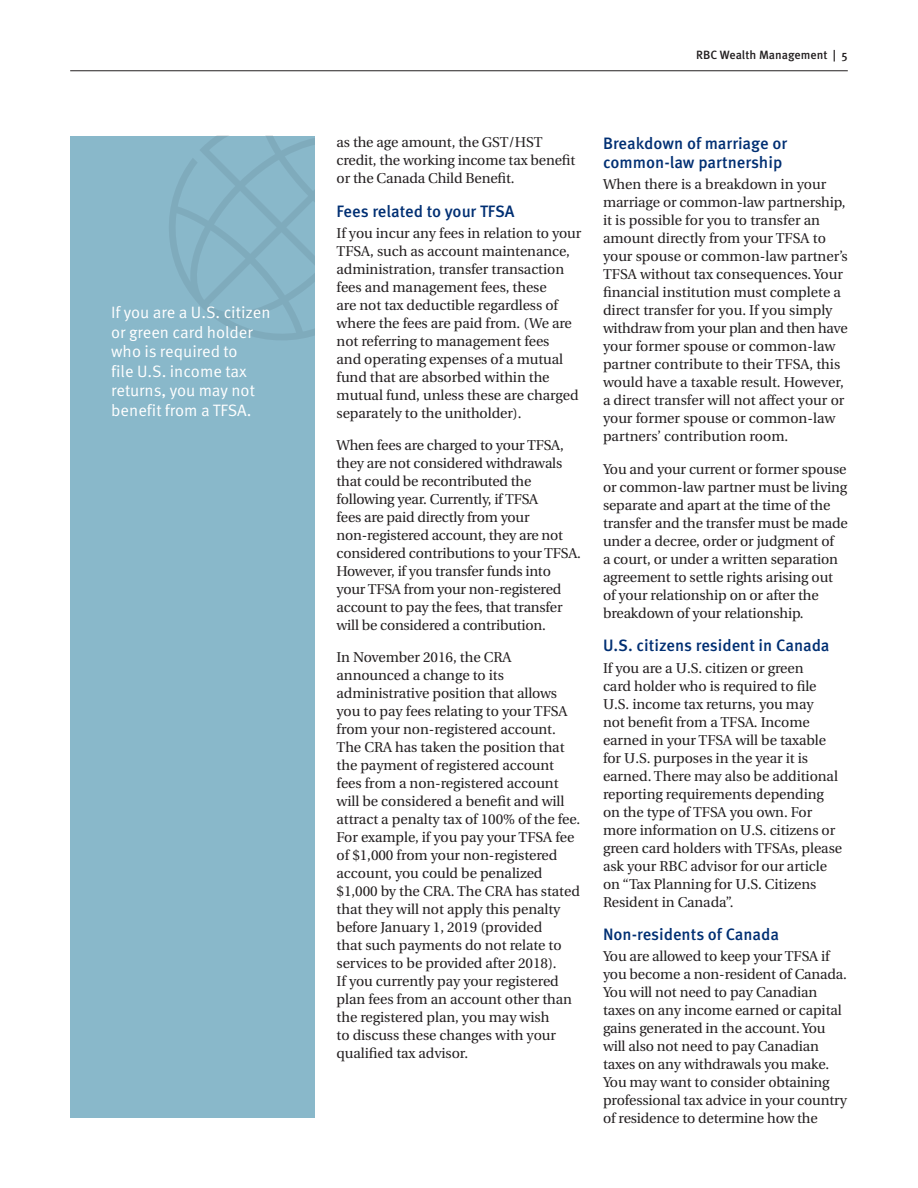
<style>
.page{position:relative;width:918px;height:1188px;background:#fff}
.page>*{position:absolute;margin:0;border:0;box-sizing:border-box;transform-origin:0 0}
._4-Text_Headline{font:500 16.5px/19.5px "Meta OT";color:#002f73}
._8a_-_callout_white{font:16.5px/19.5px "Meta OT Norm";color:#fff}
._5-Body_Copy{font:14.25px/18px "Utopia";letter-spacing:-.005em;color:#231f20}
.t1{font:500 12px "Meta OT";color:#231f20}
</style>
<div class="page">
<hr style="left:70px;top:71px;width:778px;height:1px;background:#231f20">
<div style="left:70px;top:136px;width:245px;height:982px;background:#89b8ca"></div>
<svg style="left:169px;top:135px;width:146px;height:205px"></svg>
<p class="_8a_-_callout_white" style="left:111px;top:303px;width:161px">If you are a U.S. citizen or green card holder who is required to<br>file U.S. income tax returns, you may not benefit from a TFSA.</p>
<p class="t1" style="left:696px;top:47px;width:153px">RBC Wealth Management | 5</p>
<p class="_5-Body_Copy" style="left:337px;top:133px;width:240px">as the age amount, the GST/HST credit, the working income tax benefit or the Canada Child Benefit.</p>
<p class="_4-Text_Headline" style="left:337px;top:201px;width:179px">Fees related to your TFSA</p>
<p class="_5-Body_Copy" style="left:337px;top:224px;width:246px">If you incur any fees in relation to your TFSA, such as account maintenance, administration, transfer transaction fees and management fees, these<br>are not tax deductible regardless of where the fees are paid from. (We are not referring to management fees<br>and operating expenses of a mutual fund that are absorbed within the mutual fund, unless these are charged separately to the unitholder).</p>
<p class="_5-Body_Copy" style="left:337px;top:436px;width:246px">When fees are charged to your TFSA, they are not considered withdrawals that could be recontributed the following year. Currently, if TFSA<br>fees are paid directly from your non-registered account, they are not considered contributions to your TFSA.<br>However, if you transfer funds into your TFSA from your non-registered account to pay the fees, that transfer will be considered a contribution.</p>
<p class="_5-Body_Copy" style="left:337px;top:649px;width:245px">In November 2016, the CRA announced a change to its administrative position that allows you to pay fees relating to your TFSA from your non-registered account.<br>The CRA has taken the position that the payment of registered account fees from a non-registered account will be considered a benefit and will attract a penalty tax of 100% of the fee.<br>For example, if you pay your TFSA fee of $1,000 from your non-registered account, you could be penalized $1,000 by the CRA. The CRA has stated that they will not apply this penalty before January 1, 2019 (provided<br>that such payments do not relate to services to be provided after 2018).<br>If you currently pay your registered plan fees from an account other than the registered plan, you may wish<br>to discuss these changes with your qualified tax advisor.</p>
<p class="_4-Text_Headline" style="left:603px;top:133px;width:186px">Breakdown of marriage or common-law partnership</p>
<p class="_5-Body_Copy" style="left:603px;top:176px;width:246px">When there is a breakdown in your marriage or common-law partnership, it is possible for you to transfer an amount directly from your TFSA to your spouse or common-law partner’s TFSA without tax consequences. Your financial institution must complete a direct transfer for you. If you simply withdraw from your plan and then have your former spouse or common-law partner contribute to their TFSA, this would have a taxable result. However, a direct transfer will not affect your or your former spouse or common-law partners’ contribution room.</p>
<p class="_5-Body_Copy" style="left:603px;top:460px;width:246px">You and your current or former spouse or common-law partner must be living separate and apart at the time of the transfer and the transfer must be made under a decree, order or judgment of<br>a court, or under a written separation agreement to settle rights arising out of your relationship on or after the breakdown of your relationship.</p>
<p class="_4-Text_Headline" style="left:603px;top:636px;width:228px">U.S. citizens resident in Canada</p>
<p class="_5-Body_Copy" style="left:603px;top:659px;width:241px">If you are a U.S. citizen or green<br>card holder who is required to file U.S. income tax returns, you may<br>not benefit from a TFSA. Income earned in your TFSA will be taxable for U.S. purposes in the year it is earned. There may also be additional reporting requirements depending on the type of TFSA you own. For more information on U.S. citizens or green card holders with TFSAs, please ask your RBC advisor for our article on “Tax Planning for U.S. Citizens Resident in Canada”.</p>
<p class="_4-Text_Headline" style="left:603px;top:925px;width:178px">Non-residents of Canada</p>
<p class="_5-Body_Copy" style="left:603px;top:948px;width:246px">You are allowed to keep your TFSA if you become a non-resident of Canada.<br>You will not need to pay Canadian taxes on any income earned or capital gains generated in the account. You will also not need to pay Canadian taxes on any withdrawals you make.<br>You may want to consider obtaining professional tax advice in your country of residence to determine how the</p>
</div>
